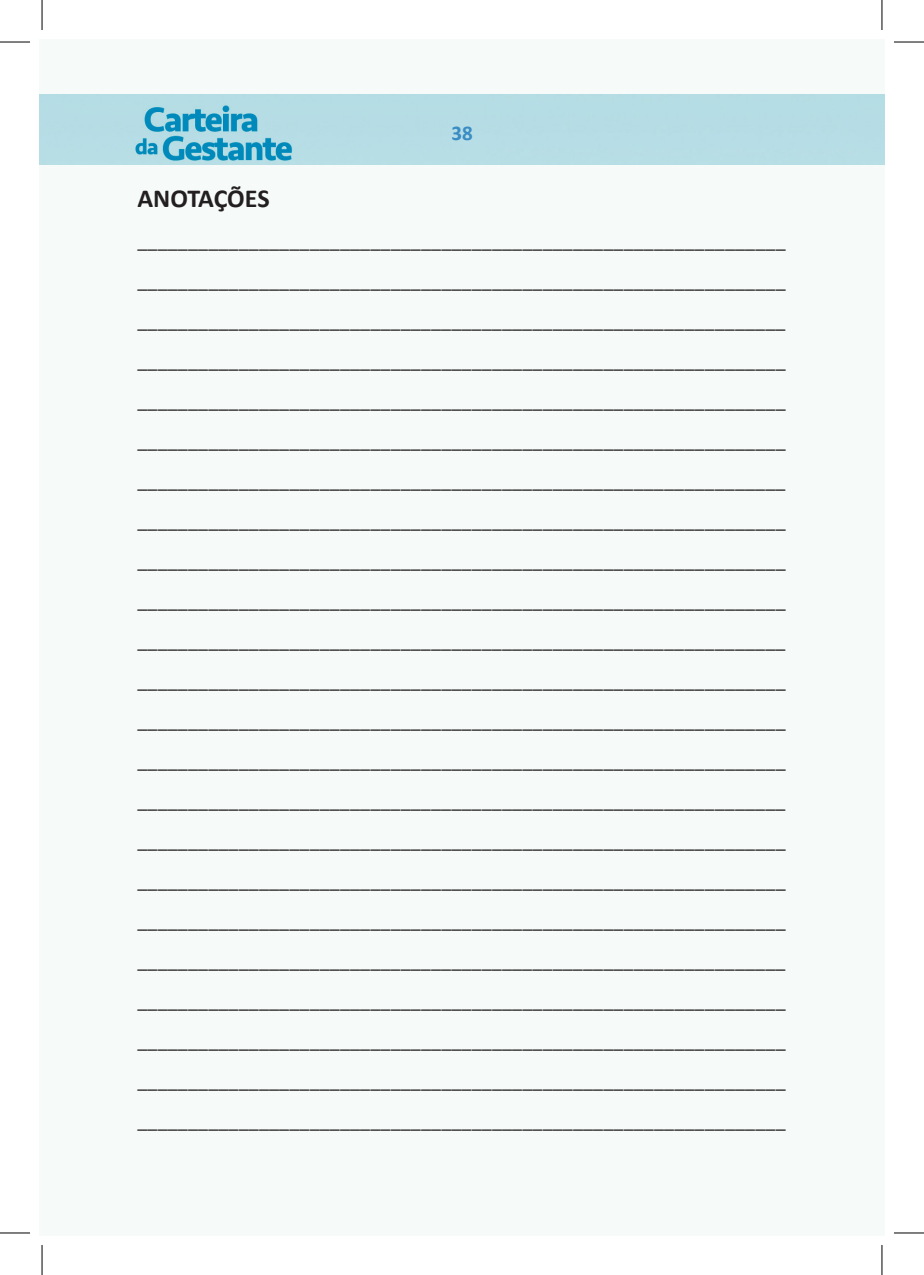
<style>
.page{position:relative;width:924px;height:1275px;background:#fff}
.page>*{position:absolute;margin:0;border:0;box-sizing:border-box;transform-origin:0 0}
.t1{font:700 26px "Calibri";letter-spacing:-.01em;color:#231f20}
.t2{font:700 21px "Calibri";color:#398cc4}
.t3{font:20px/40px "Calibri";color:#231f20;text-align:justify}
</style>
<div class="page">
<img style="left:39px;top:94px;width:818px;height:70px">
<hr style="left:0;top:42px;width:30px;height:1px;background:#000">
<hr style="left:893px;top:42px;width:30px;height:1px;background:#000">
<hr style="left:0;top:1232px;width:30px;height:1px;background:#000">
<hr style="left:893px;top:1232px;width:30px;height:1px;background:#000">
<hr style="left:42px;top:0;width:1px;height:30px;background:#000">
<hr style="left:42px;top:1245px;width:1px;height:30px;background:#000">
<hr style="left:881px;top:0;width:1px;height:30px;background:#000">
<hr style="left:881px;top:1245px;width:1px;height:30px;background:#000">
<p class="t2" style="left:451px;top:118px;width:23px">38</p>
<p class="t1" style="left:137px;top:180px;width:134px">ANOTAÇÕES</p>
<p class="t3" style="left:137px;top:219px;width:649px">________________________________________________________________ ________________________________________________________________ ________________________________________________________________ ________________________________________________________________</p>
<p class="t3" style="left:137px;top:379px;width:649px">________________________________________________________________ ________________________________________________________________ ________________________________________________________________ ________________________________________________________________</p>
<p class="t3" style="left:137px;top:539px;width:649px">________________________________________________________________ ________________________________________________________________ ________________________________________________________________ ________________________________________________________________</p>
<p class="t3" style="left:137px;top:699px;width:649px">________________________________________________________________ ________________________________________________________________ ________________________________________________________________ ________________________________________________________________</p>
<p class="t3" style="left:137px;top:859px;width:649px">________________________________________________________________ ________________________________________________________________ ________________________________________________________________ ________________________________________________________________</p>
<p class="t3" style="left:137px;top:1019px;width:649px">________________________________________________________________ ________________________________________________________________</p>
<p class="t3" style="left:137px;top:1099px;width:649px">________________________________________________________________</p>
</div>
